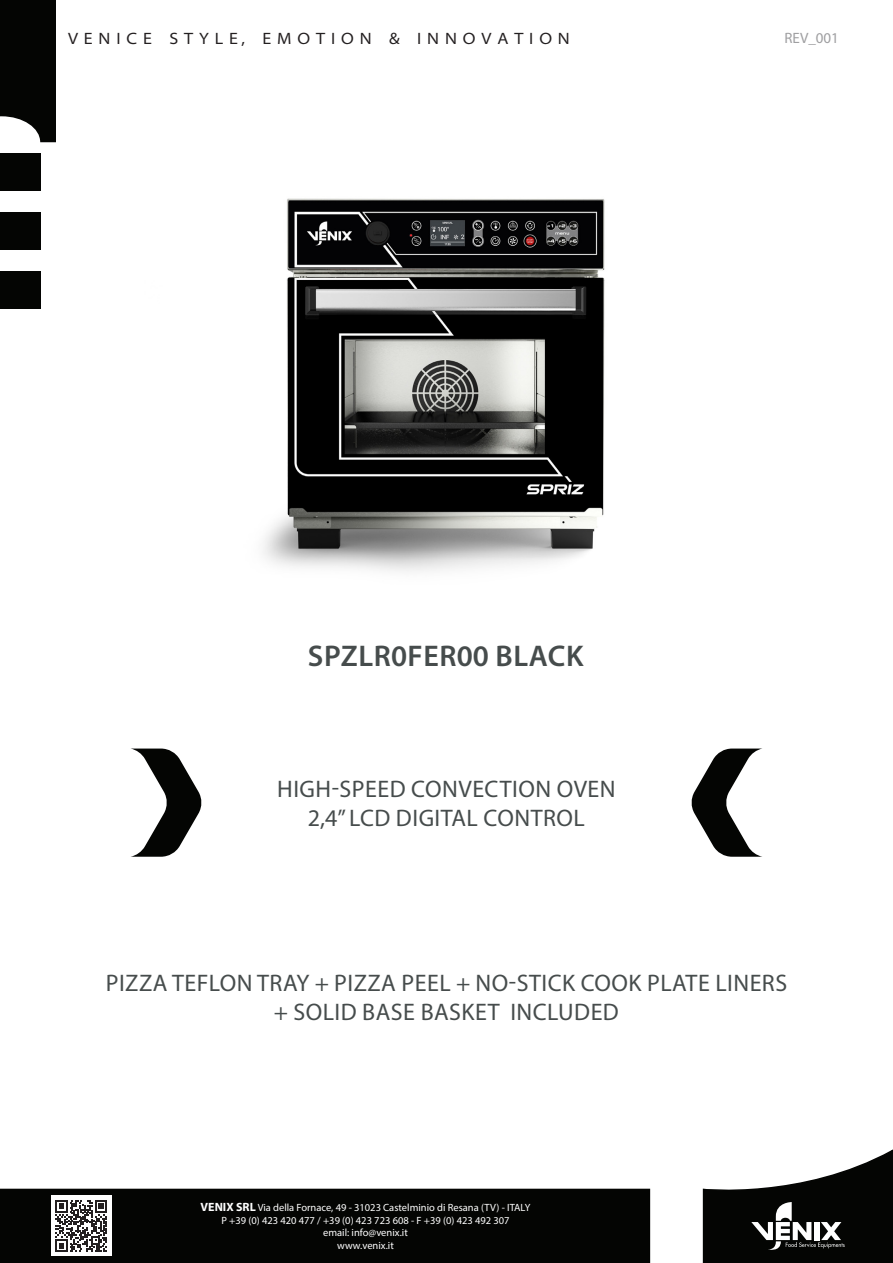
<style>
.page{position:relative;width:893px;height:1263px;background:#fff}
.page>*{position:absolute;margin:0;border:0;box-sizing:border-box;transform-origin:0 0}
.CODICE_FORNO_copertina{font:600 30px "Myriad Pro";letter-spacing:.02em;color:#464c4c}
.Descrizione_copertina{font:24px "Myriad Pro";letter-spacing:.02em;color:#464c4c}
.t1{font:semi-expanded 16.5px "Myriad Pro";letter-spacing:.36em;color:#231f20}
.Indice_revisione_copertina{font:15px "Myriad Pro";color:#9f9fa1}
.t2{font:10.5px/12.6px "Myriad Pro";color:#fff;text-align:center}
.s1{font-weight:700;font-size:12px}
</style>
<div class="page">
<div style="left:0;top:1188px;width:651px;height:75px;background:#040503"></div>
<div style="left:51px;top:1195px;width:61px;height:61px;background:#fff"></div>
<svg style="left:55px;top:1200px;width:52px;height:52px"></svg>
<svg style="left:702px;top:1149px;width:191px;height:114px"></svg>
<svg style="left:0;top:0;width:56px;height:142px;background:#1d1e1c"></svg>
<div style="left:0;top:212px;width:40px;height:37px;background:#040503"></div>
<div style="left:0;top:153px;width:40px;height:37px;background:#040503"></div>
<div style="left:0;top:271px;width:40px;height:37px;background:#040503"></div>
<svg style="left:131px;top:748px;width:71px;height:109px"></svg>
<svg style="left:691px;top:748px;width:71px;height:109px"></svg>
<img style="left:263px;top:198px;width:342px;height:374px">
<p class="t1" style="left:68px;top:28px;width:503px">VENICE STYLE, EMOTION &amp; INNOVATION</p>
<p class="Indice_revisione_copertina" style="left:784px;top:29px;width:56px">REV_001</p>
<p class="CODICE_FORNO_copertina" style="left:308px;top:636px;width:277px">SPZLR0FER00 BLACK</p>
<p class="Descrizione_copertina" style="left:277px;top:774px;width:340px">HIGH-SPEED CONVECTION OVEN</p>
<p class="Descrizione_copertina" style="left:308px;top:803px;width:279px">2,4” LCD DIGITAL CONTROL</p>
<p class="Descrizione_copertina" style="left:106px;top:968px;width:683px">PIZZA TEFLON TRAY + PIZZA PEEL + NO-STICK COOK PLATE LINERS</p>
<p class="Descrizione_copertina" style="left:274px;top:997px;width:347px">+ SOLID BASE BASKET INCLUDED</p>
<p class="t2" style="left:201px;top:1201px;width:331px"><span class="s1">VENIX SRL</span> Via della Fornace, 49 - 31023 Castelminio di Resana (TV) - ITALY P +39 (0) 423 420 477 / +39 (0) 423 723 608 - F +39 (0) 423 492 307<br>email: info@venix.it<br>www.venix.it</p>
</div>
